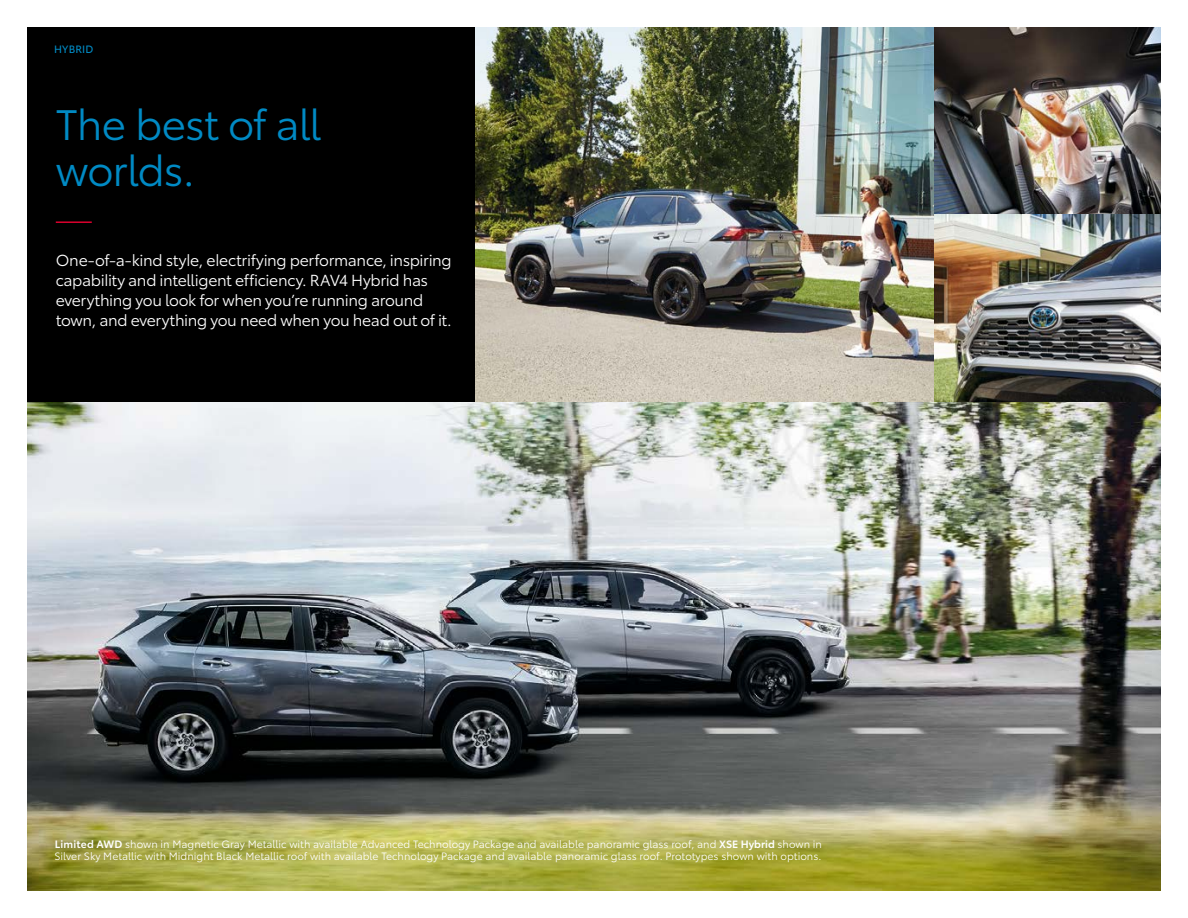
<style>
.page{position:relative;width:1188px;height:918px;background:#fff}
.page>*{position:absolute;margin:0;border:0;box-sizing:border-box;transform-origin:0 0}
.t1{font:42px/46.5px "Toyota Type";letter-spacing:-.025em;color:#008ac4}
.t2{font:15.75px/20.2px "Toyota Type";letter-spacing:-.02em;color:#fff}
.t3{font:10.5px/12px "Toyota Type";color:#fff}
.t4{font:10.5px "Toyota Type";letter-spacing:.02em;color:#008ac4}
.s1{font-weight:600}
</style>
<div class="page">
<img style="left:27px;top:401px;width:1134px;height:490px">
<div style="left:27px;top:27px;width:1134px;height:374px;background:#000"></div>
<img style="left:475px;top:27px;width:686px;height:374px">
<hr style="left:56px;top:221px;width:36px;height:2px;background:#dc002e">
<p class="t4" style="left:54px;top:41px;width:41px">HYBRID</p>
<h1 class="t1" style="left:56px;top:98px;width:267px">The best of all worlds.</h1>
<h2 class="t2" style="left:56px;top:249px;width:398px">One-of-a-kind style, electrifying performance, inspiring capability and intelligent efficiency. RAV4 Hybrid has everything you look for when you’re running around town, and everything you need when you head out of it.</h2>
<p class="t3" style="left:55px;top:837px;width:769px"><span class="s1">Limited AWD</span> shown in Magnetic Gray Metallic with available Advanced Technology Package and available panoramic glass roof, and <span class="s1">XSE Hybrid</span> shown in<br>Silver Sky Metallic with Midnight Black Metallic roof with available Technology Package and available panoramic glass roof. Prototypes shown with options.</p>
</div>
